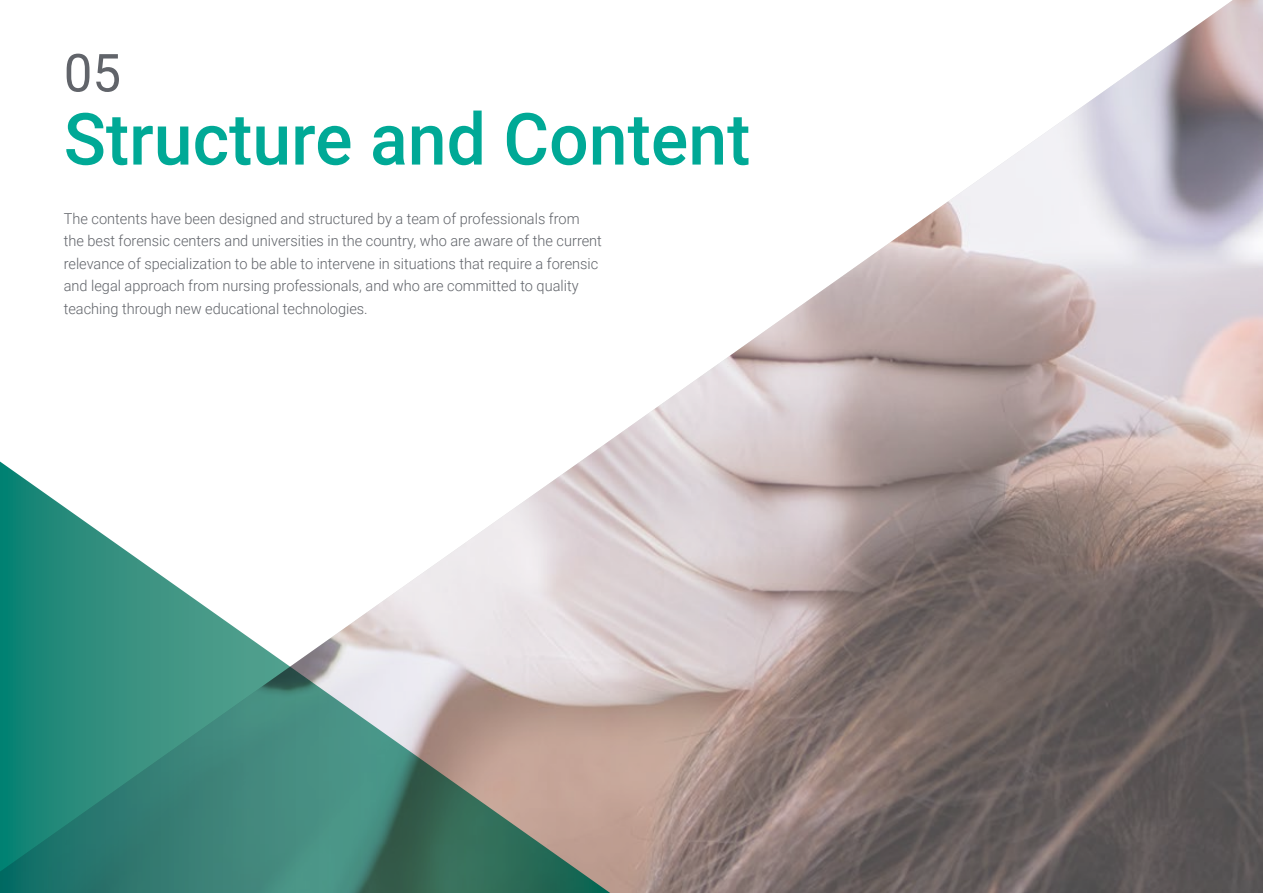
<style>
.page{position:relative;width:1263px;height:893px;background:#fff}
.page>*{position:absolute;margin:0;border:0;box-sizing:border-box;transform-origin:0 0}
.t1{font:500 72px "Roboto";color:#00a996}
.t2{font:52.5px "Roboto";color:#61646a}
.t3{font:300 15px/22.5px "Roboto";color:#61646a}
</style>
<div class="page">
<img style="left:602px;top:0;width:661px;height:893px">
<svg style="left:0;top:446px;width:640px;height:447px"></svg>
<h2 class="t2" style="left:64px;top:36px;width:59px">05</h2>
<h1 class="t1" style="left:64px;top:89px;width:688px">Structure and Content</h1>
<p class="t3" style="left:64px;top:207px;width:540px">The contents have been designed and structured by a team of professionals from the best forensic centers and universities in the country, who are aware of the current relevance of specialization to be able to intervene in situations that require a forensic and legal approach from nursing professionals, and who are committed to quality teaching through new educational technologies.</p>
</div>
